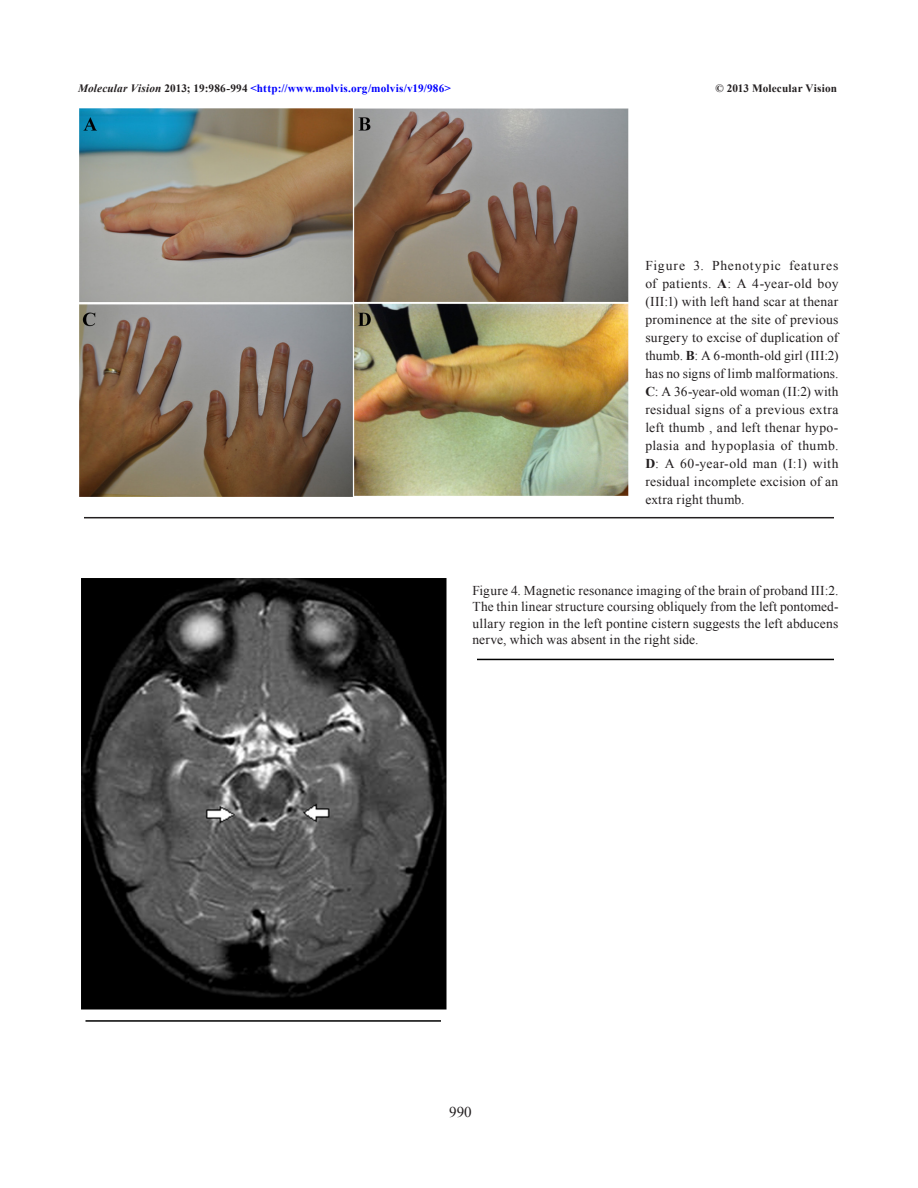
<style>
.page{position:relative;width:918px;height:1188px;background:#fff}
.page>*{position:absolute;margin:0;border:0;box-sizing:border-box;transform-origin:0 0}
.Folio{font:15px "Times New Roman";color:#231f20}
.Fig_Caption{font:13.5px/18px "Times New Roman";letter-spacing:.01em;color:#231f20;text-align:justify}
.Header_Align_Left{font:700 11.25px "Times New Roman";letter-spacing:.015em;color:#00f}
.Header_Align_Right{font:700 11.25px "Times New Roman";letter-spacing:.015em;color:#231f20}
.s1{font-style:italic;color:#231f20}
.s2{color:#231f20}
.s3{font-weight:700}
</style>
<div class="page">
<img style="left:80px;top:108px;width:548px;height:389px">
<hr style="left:84px;top:517px;width:750px;height:1px;background:#231f20">
<img style="left:81px;top:578px;width:365px;height:432px">
<hr style="left:86px;top:1020px;width:355px;height:2px;background:#000">
<hr style="left:477px;top:659px;width:357px;height:1px;background:#000">
<p class="Header_Align_Left" style="left:78px;top:80px;width:375px"><span class="s1">Molecular Vision</span> <span class="s2">2013; 19:986-994</span> &lt;http://www.molvis.org/molvis/v19/986&gt;</p>
<p class="Header_Align_Right" style="left:715px;top:80px;width:123px">© 2013 Molecular Vision</p>
<p class="Fig_Caption" style="left:645px;top:256px;width:195px">Figure 3. Phenotypic features of patients. <span class="s3">A</span>: A 4-year-old boy (III:1) with left hand scar at thenar prominence at the site of previous surgery to excise of duplication of thumb. <span class="s3">B</span>: A 6-month-old girl (III:2) has no signs of limb malformations.<br><span class="s3">C</span>: A 36-year-old woman (II:2) with residual signs of a previous extra left thumb , and left thenar hypo&shy;plasia and hypoplasia of thumb.<br><span class="s3">D</span>: A 60-year-old man (I:1) with residual incomplete excision of an extra right thumb.</p>
<p class="Fig_Caption" style="left:472px;top:582px;width:368px;line-height:16.5px">Figure 4. Magnetic resonance imaging of the brain of proband III:2.<br>The thin linear structure coursing obliquely from the left pontomed&shy;ullary region in the left pontine cistern suggests the left abducens nerve, which was absent in the right side.</p>
<p class="Folio" style="left:449px;top:1102px;width:24px">990</p>
</div>
